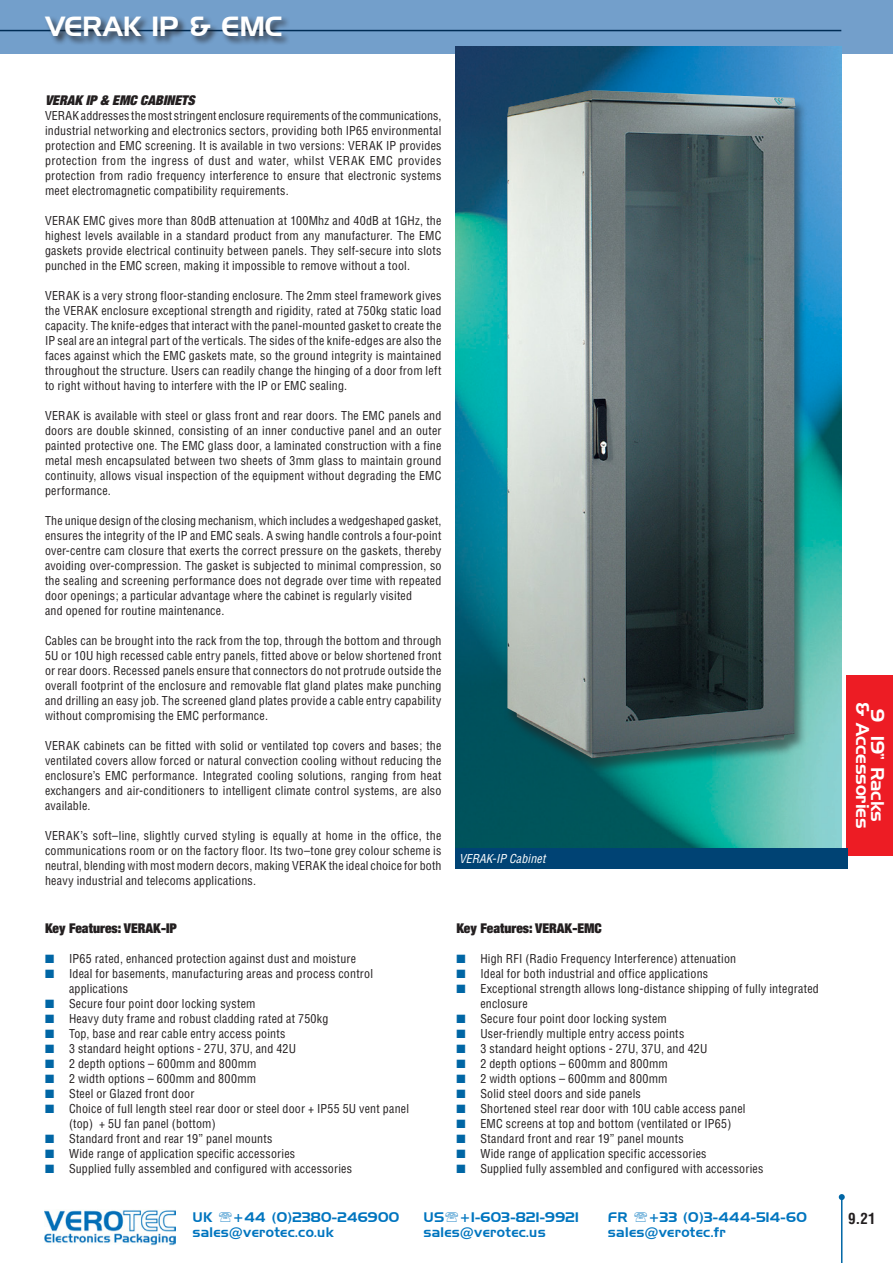
<style>
.page{position:relative;width:893px;height:1263px;background:#fff}
.page>*{position:absolute;margin:0;border:0;box-sizing:border-box;transform-origin:0 0}
.t1{font:27px "Handel Gothic BT";letter-spacing:-.015em;color:#fff}
.t2{font:18px "Handel Gothic BT";letter-spacing:-.01em;color:#fff}
.t3{font:700 condensed 15px "Helvetica";color:#231f20}
.t4{font:13.5px "Handel Gothic BT";letter-spacing:.025em;color:#0075bf}
.t5{font:900 expanded 13.5px "Helvetica Neue";color:#231f20}
.t6{font:italic 900 expanded 13.5px "Helvetica Neue";color:#231f20}
.t7{font:condensed 12px/15px "Helvetica";letter-spacing:.02em;color:#231f20;text-align:justify}
.t8{font:italic condensed 12px "Helvetica";letter-spacing:.01em;color:#fff}
.s1{color:#0066a5}
</style>
<div class="page">
<div style="left:0;top:0;width:893px;height:54px;background:#739fcb"></div>
<hr style="left:841px;top:1197px;width:1px;height:66px;background:#0066a5">
<svg style="left:839px;top:1194px;width:6px;height:6px"></svg>
<div style="left:846px;top:675px;width:47px;height:180px;background:#ed1c24"></div>
<img style="left:45px;top:1210px;width:130px;height:35px">
<img style="left:455px;top:383px;width:387px;height:466px">
<svg style="left:0;top:17px;width:842px;height:366px"></svg>
<div style="left:503px;top:91px;width:304px;height:683px;background:#231f20;opacity:.55"></div>
<img style="left:507px;top:90px;width:288px;height:668px">
<div style="left:455px;top:849px;width:393px;height:20px;background:#004374"></div>
<h1 class="t1" style="left:46px;top:10px;width:238px">VERAK IP &amp; EMC</h1>
<p class="t6" style="left:45px;top:92px;width:111px">VERAK IP &amp; EMC CABIN</p>
<p class="t6" style="left:175px;top:92px;width:15px">ETS</p>
<p class="t7" style="left:45px;top:108px;width:398px">VERAK addresses the most stringent enclosure requirements of the communications, industrial networking and electronics sectors, providing both IP65 environmental protection and EMC screening. It is available in two versions: VERAK IP provides protection from the ingress of dust and water, whilst VERAK EMC provides protection from radio frequency interference to ensure that electronic systems meet electromagnetic compatibility requirements.</p>
<p class="t7" style="left:45px;top:213px;width:398px">VERAK EMC gives more than 80dB attenuation at 100Mhz and 40dB at 1GHz, the highest levels available in a standard product from any manufacturer. The EMC gaskets provide electrical continuity between panels. They self-secure into slots punched in the EMC screen, making it impossible to remove without a tool.</p>
<p class="t7" style="left:45px;top:288px;width:398px">VERAK is a very strong floor-standing enclosure. The 2mm steel framework gives the VERAK enclosure exceptional strength and rigidity, rated at 750kg static load capacity. The knife-edges that interact with the panel-mounted gasket to create the IP seal are an integral part of the verticals. The sides of the knife-edges are also the faces against which the EMC gaskets mate, so the ground integrity is maintained throughout the structure. Users can readily change the hinging of a door from left to right without having to interfere with the IP or EMC sealing.</p>
<p class="t7" style="left:45px;top:408px;width:398px">VERAK is available with steel or glass front and rear doors. The EMC panels and doors are double skinned, consisting of an inner conductive panel and an outer painted protective one. The EMC glass door, a laminated construction with a fine metal mesh encapsulated between two sheets of 3mm glass to maintain ground continuity, allows visual inspection of the equipment without degrading the EMC performance.</p>
<p class="t7" style="left:45px;top:513px;width:398px;text-align:left">The unique design of the closing mechanism, which includes a wedgeshaped gasket, ensures the integrity of the IP and EMC seals. A swing handle controls a four-point over-centre cam closure that exerts the correct pressure on the gaskets, thereby avoiding over-compression. The gasket is subjected to minimal compression, so the sealing and screening performance does not degrade over time with repeated door openings; a particular advantage where the cabinet is regularly visited<br>and opened for routine maintenance.</p>
<p class="t7" style="left:45px;top:633px;width:398px">Cables can be brought into the rack from the top, through the bottom and through 5U or 10U high recessed cable entry panels, fitted above or below shortened front or rear doors. Recessed panels ensure that connectors do not protrude outside the overall footprint of the enclosure and removable flat gland plates make punching and drilling an easy job. The screened gland plates provide a cable entry capability without compromising the EMC performance.</p>
<p class="t7" style="left:45px;top:738px;width:398px">VERAK cabinets can be fitted with solid or ventilated top covers and bases; the ventilated covers allow forced or natural convection cooling without reducing the enclosure’s EMC performance. Integrated cooling solutions, ranging from heat exchangers and air-conditioners to intelligent climate control systems, are also available.</p>
<p class="t7" style="left:45px;top:828px;width:398px">VERAK’s soft–line, slightly curved styling is equally at home in the office, the communications room or on the factory floor. Its two–tone grey colour scheme is neutral, blending with most modern decors, making VERAK the ideal choice for both heavy industrial and telecoms applications.</p>
<p class="t5" style="left:45px;top:919px;width:133px">Key Features: VERAK-IP</p>
<p class="t7" style="left:45px;top:951px;width:313px"><span class="s1">■</span> IP65 rated, enhanced protection against dust and moisture</p>
<p class="t7" style="left:69px;top:966px;width:306px;text-indent:-24px"><span class="s1">■</span> Ideal for basements, manufacturing areas and process control applications</p>
<p class="t7" style="left:45px;top:996px;width:212px"><span class="s1">■</span> Secure four point door locking system</p>
<p class="t7" style="left:45px;top:1011px;width:285px"><span class="s1">■</span> Heavy duty frame and robust cladding rated at 750kg</p>
<p class="t7" style="left:45px;top:1026px;width:242px"><span class="s1">■</span> Top, base and rear cable entry access points</p>
<p class="t7" style="left:45px;top:1041px;width:253px"><span class="s1">■</span> 3 standard height options - 27U, 37U, and 42U</p>
<p class="t7" style="left:45px;top:1056px;width:213px"><span class="s1">■</span> 2 depth options – 600mm and 800mm</p>
<p class="t7" style="left:45px;top:1071px;width:213px"><span class="s1">■</span> 2 width options – 600mm and 800mm</p>
<p class="t7" style="left:45px;top:1086px;width:151px"><span class="s1">■</span> Steel or Glazed front door</p>
<p class="t7" style="left:69px;top:1101px;width:342px;text-indent:-24px"><span class="s1">■</span> Choice of full length steel rear door or steel door + IP55 5U vent panel (top) + 5U fan panel (bottom)</p>
<p class="t7" style="left:45px;top:1131px;width:229px"><span class="s1">■</span> Standard front and rear 19” panel mounts</p>
<p class="t7" style="left:45px;top:1146px;width:252px"><span class="s1">■</span> Wide range of application specific accessories</p>
<p class="t7" style="left:45px;top:1161px;width:309px"><span class="s1">■</span> Supplied fully assembled and configured with accessories</p>
<p class="t8" style="left:459px;top:851px;width:88px">VERAK-IP Cabinet</p>
<p class="t5" style="left:456px;top:919px;width:147px">Key Features: VERAK-EMC</p>
<p class="t7" style="left:456px;top:951px;width:281px"><span class="s1">■</span> High RFI (Radio Frequency Interference) attenuation</p>
<p class="t7" style="left:456px;top:966px;width:253px"><span class="s1">■</span> Ideal for both industrial and office applications</p>
<p class="t7" style="left:480px;top:981px;width:340px;text-indent:-24px"><span class="s1">■</span> Exceptional strength allows long-distance shipping of fully integrated enclosure</p>
<p class="t7" style="left:456px;top:1011px;width:212px"><span class="s1">■</span> Secure four point door locking system</p>
<p class="t7" style="left:456px;top:1026px;width:229px"><span class="s1">■</span> User-friendly multiple entry access points</p>
<p class="t7" style="left:456px;top:1041px;width:253px"><span class="s1">■</span> 3 standard height options - 27U, 37U, and 42U</p>
<p class="t7" style="left:456px;top:1056px;width:213px"><span class="s1">■</span> 2 depth options – 600mm and 800mm</p>
<p class="t7" style="left:456px;top:1071px;width:213px"><span class="s1">■</span> 2 width options – 600mm and 800mm</p>
<p class="t7" style="left:456px;top:1086px;width:186px"><span class="s1">■</span> Solid steel doors and side panels</p>
<p class="t7" style="left:456px;top:1101px;width:291px"><span class="s1">■</span> Shortened steel rear door with 10U cable access panel</p>
<p class="t7" style="left:456px;top:1116px;width:277px"><span class="s1">■</span> EMC screens at top and bottom (ventilated or IP65)</p>
<p class="t7" style="left:456px;top:1131px;width:229px"><span class="s1">■</span> Standard front and rear 19” panel mounts</p>
<p class="t7" style="left:456px;top:1146px;width:252px"><span class="s1">■</span> Wide range of application specific accessories</p>
<p class="t7" style="left:456px;top:1161px;width:309px"><span class="s1">■</span> Supplied fully assembled and configured with accessories</p>
<p class="t4" style="left:192px;top:1209px;width:21px">UK</p>
<p class="t4" style="left:233px;top:1209px;width:168px">+44 (0)2380-246900</p>
<p class="t4" style="left:423px;top:1209px;width:157px">US +1-603-821-9921</p>
<p class="t4" style="left:608px;top:1209px;width:21px">FR</p>
<p class="t4" style="left:648px;top:1209px;width:160px">+33 (0)3-444-514-60</p>
<p class="t4" style="left:192px;top:1224px;width:143px">sales@verotec.co.uk</p>
<p class="t4" style="left:423px;top:1224px;width:124px">sales@verotec.us</p>
<p class="t4" style="left:608px;top:1224px;width:119px">sales@verotec.fr</p>
<h2 class="t2" style="left:873px;top:702px;width:128px;rotate:90deg">&amp; Accessories</h2>
<h2 class="t2" style="left:888px;top:709px;width:115px;rotate:90deg">9 19” Racks</h2>
<p class="t3" style="left:848px;top:1209px;width:29px">9.21</p>
</div>
